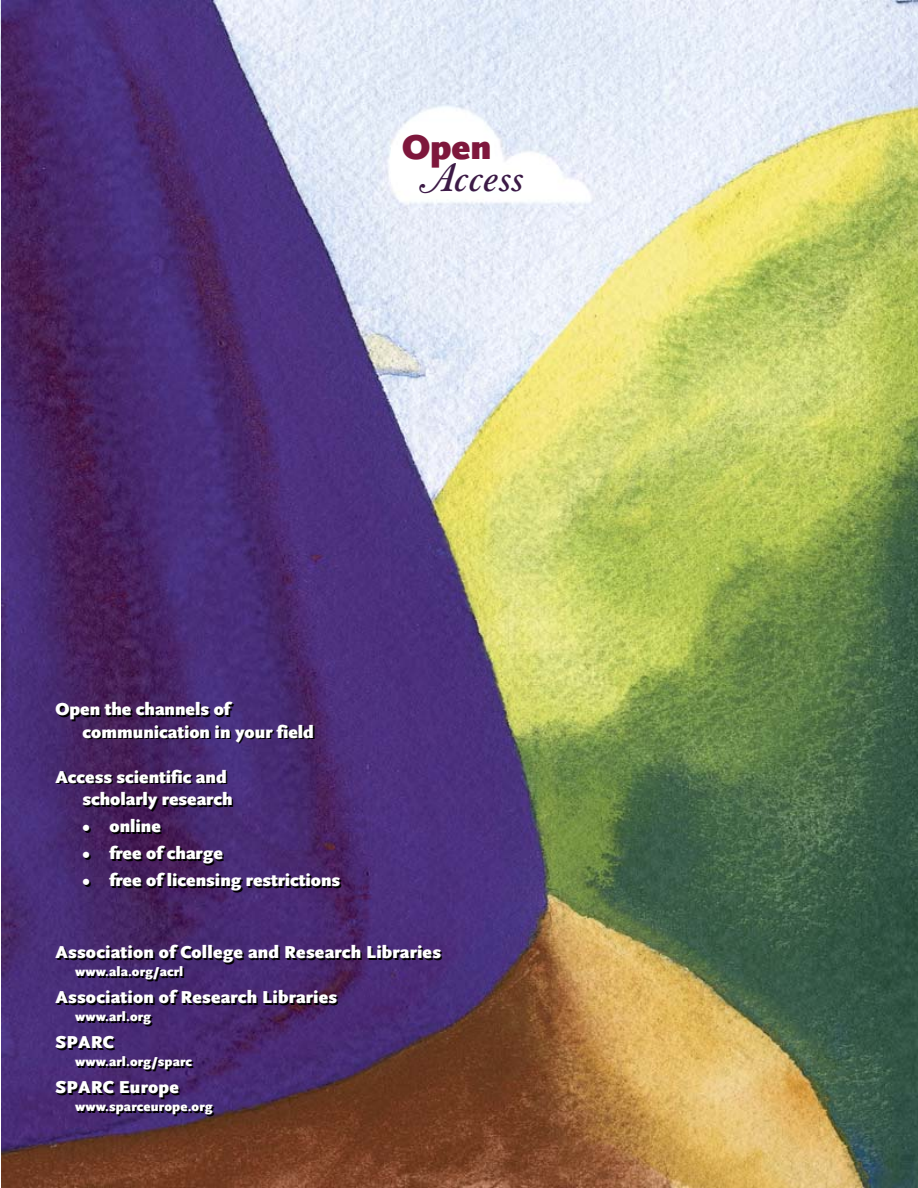
<style>
.page{position:relative;width:918px;height:1188px;background:#fff}
.page>*{position:absolute;margin:0;border:0;box-sizing:border-box;transform-origin:0 0}
.t1{font:italic 700 42px "Augereau";color:#3c1a46}
.t2{font:900 36px "Scala Sans";color:#7e173c}
.t3{font:900 18px/22.5px "Scala Sans";color:#fff}
.t4{font:900 13.5px "Scala Sans";letter-spacing:.015em;color:#fff}
.s1{font-family:"Augereau Bold Alt Ital";font-weight:400;font-style:normal}
</style>
<div class="page">
<img style="left:2px;top:0;width:916px;height:1188px">
<h2 class="t2" style="left:402px;top:133px;width:91px">Open</h2>
<h1 class="t1" style="left:415px;top:162px;width:109px"><span class="s1">A</span>ccess</h1>
<p class="t3" style="left:82px;top:700px;width:233px;text-indent:-27px">Open the channels of communication in your field</p>
<p class="t3" style="left:82px;top:767px;width:152px;text-indent:-27px">Access scientific and scholarly research</p>
<p class="t3" style="left:82px;top:817px;width:80px">• online</p>
<p class="t3" style="left:82px;top:844px;width:142px">• free of charge</p>
<p class="t3" style="left:82px;top:871px;width:259px">• free of licensing restrictions</p>
<p class="t3" style="left:56px;top:943px;width:387px">Association of College and Research Libraries</p>
<p class="t4" style="left:75px;top:967px;width:110px">www.ala.org/acrl</p>
<p class="t3" style="left:56px;top:988px;width:283px">Association of Research Libraries</p>
<p class="t4" style="left:75px;top:1012px;width:78px">www.arl.org</p>
<p class="t3" style="left:56px;top:1033px;width:60px">SPARC</p>
<p class="t4" style="left:75px;top:1057px;width:119px">www.arl.org/sparc</p>
<p class="t3" style="left:56px;top:1078px;width:125px">SPARC Europe</p>
<p class="t4" style="left:75px;top:1102px;width:139px">www.sparceurope.org</p>
</div>
